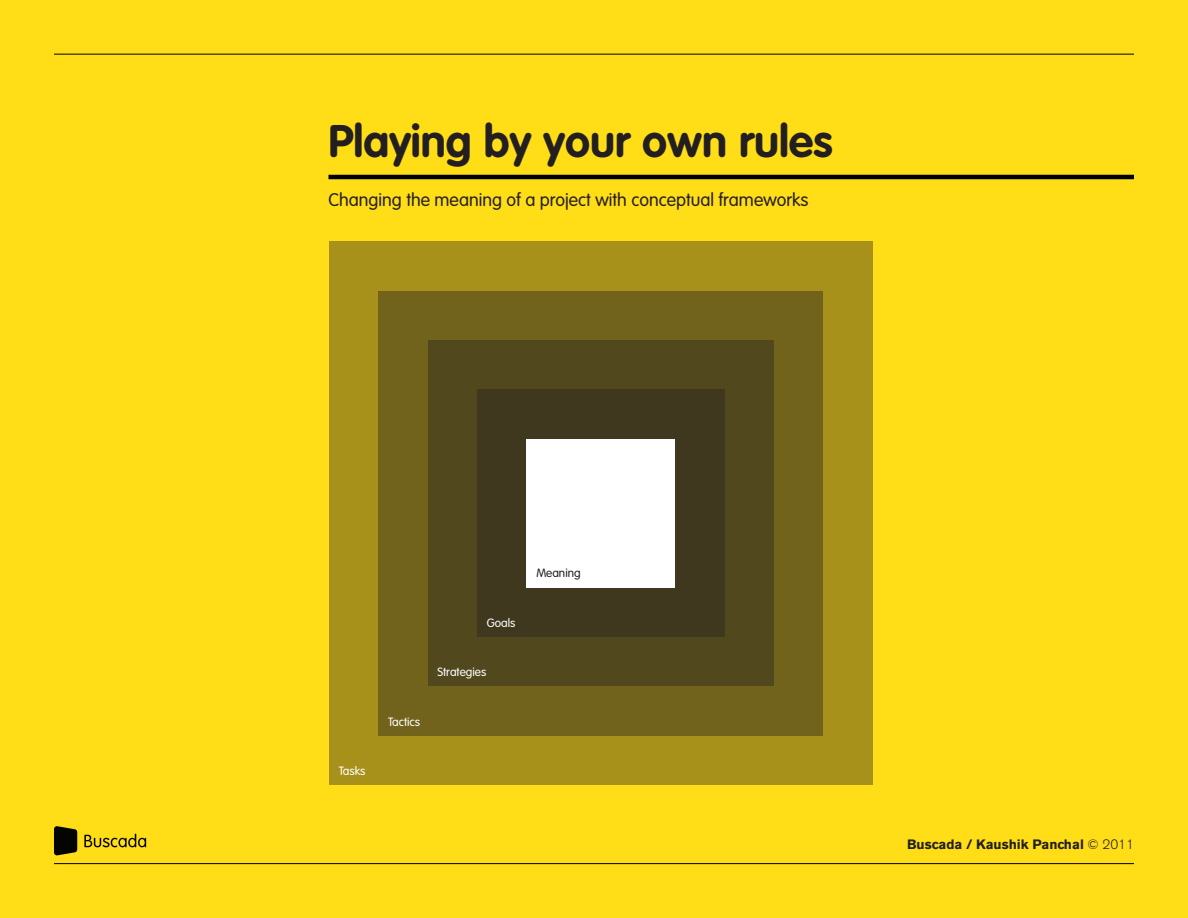
<style>
.page{position:relative;width:1188px;height:918px;background:#ffdd17}
.page>*{position:absolute;margin:0;border:0;box-sizing:border-box;transform-origin:0 0}
.t1{font:700 45px "VAG Rounded";color:#231f20}
.t2{font:300 18px "VAG Rounded";color:#231f20}
.Headers_Sub{font:700 13.5px "Akzidenz Grotesk BE";color:#231f20}
.t3{font:300 11.85px "VAG Rounded";color:#fff}
.t4{font:300 11.85px "VAG Rounded";color:#231f20}
.s1{font-weight:300}
</style>
<div class="page">
<svg style="left:329px;top:242px;width:543px;height:543px;background:#8f7c1a"></svg>
<div style="left:428px;top:340px;width:346px;height:346px;background:#52481d"></div>
<div style="left:477px;top:390px;width:247px;height:247px;background:#3f371e"></div>
<div style="left:526px;top:439px;width:149px;height:148px;background:#fff"></div>
<svg style="left:54px;top:826px;width:23px;height:29px"></svg>
<svg style="left:84px;top:834px;width:62px;height:13px"></svg>
<hr style="left:328px;top:175px;width:806px;height:4px;background:#000">
<hr style="left:54px;top:863px;width:1080px;height:1px;background:#000">
<hr style="left:54px;top:54px;width:1080px;height:1px;background:#000">
<p class="t1" style="left:328px;top:115px;width:506px">Playing by your own rules</p>
<p class="t2" style="left:328px;top:190px;width:481px">Changing the meaning of a project with conceptual frameworks</p>
<p class="t3" style="left:339px;top:764px;width:28px">Tasks</p>
<p class="t3" style="left:388px;top:715px;width:34px">Tactics</p>
<p class="t3" style="left:487px;top:616px;width:30px">Goals</p>
<p class="t3" style="left:438px;top:665px;width:50px">Strategies</p>
<p class="t4" style="left:536px;top:567px;width:46px">Meaning</p>
<p class="Headers_Sub" style="left:907px;top:836px;width:228px">Buscada / Kaushik Panchal <span class="s1">© 2011</span></p>
</div>
